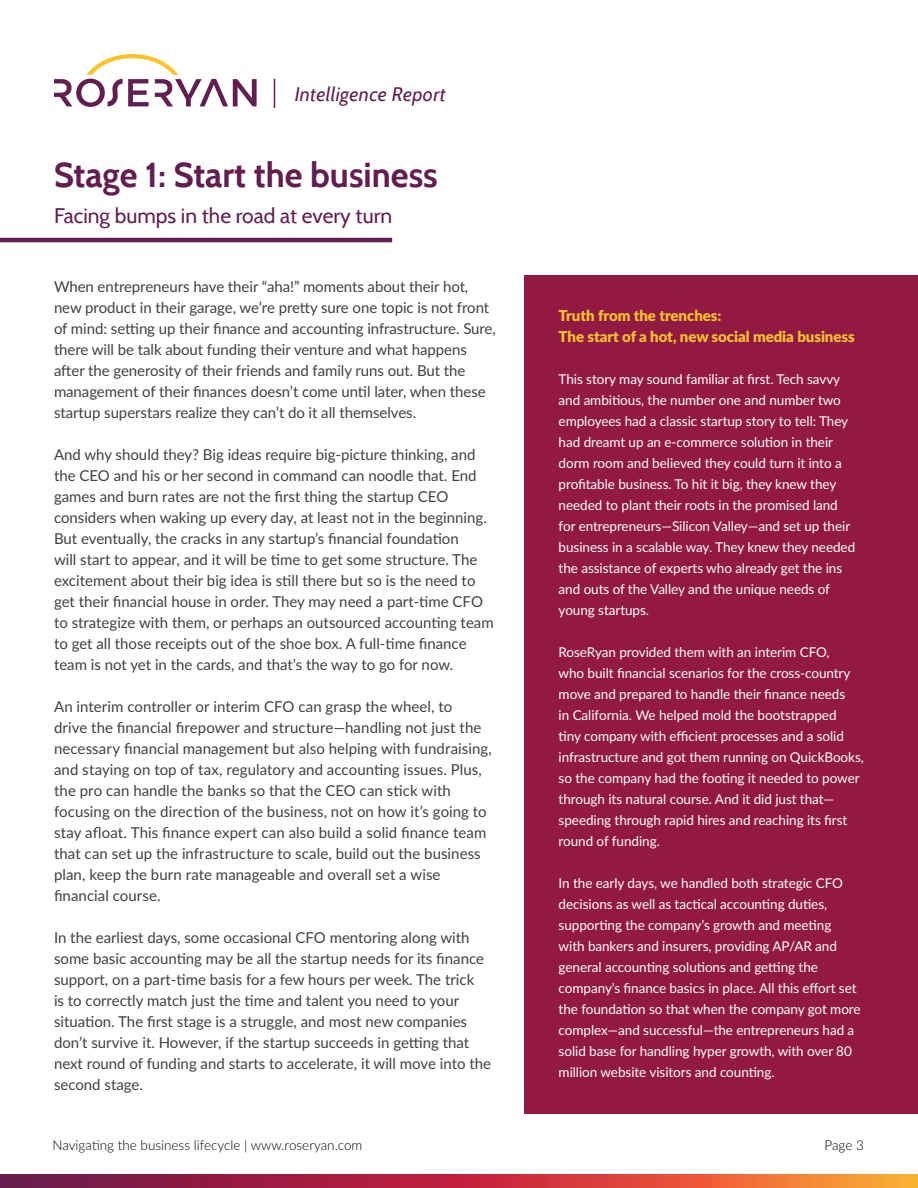
<style>
.page{position:relative;width:918px;height:1188px;background:#fff}
.page>*{position:absolute;margin:0;border:0;box-sizing:border-box;transform-origin:0 0}
.t1{font:700 34.5px "Cabin";color:#611e4f}
.t2{font:21px "Cabin";color:#611e4f}
.t3{font:italic 19.5px "Cabin";letter-spacing:.02em;color:#611e4f}
.t4{font:15px/21px "Lato";color:#414042}
.t5{font:900 15px/21px "Lato";letter-spacing:-.005em;color:#fbc32e}
.t6{font:13.5px/21px "Lato";letter-spacing:-.005em;color:#fff}
.t7{font:300 13.5px "Lato";color:#000}
</style>
<div class="page">
<svg style="left:54px;top:54px;width:203px;height:53px"></svg>
<svg style="left:274px;top:79px;width:1px;height:29px"></svg>
<svg style="left:0;top:1175px;width:918px;height:13px;background:#bc3d3e"></svg>
<hr style="left:0;top:238px;width:392px;height:4px;background:#611e4f">
<div style="left:525px;top:275px;width:393px;height:838px;background:#911942"></div>
<h3 class="t3" style="left:295px;top:82px;width:152px">Intelligence Report</h3>
<h1 class="t1" style="left:54px;top:154px;width:385px">Stage 1: Start the business</h1>
<h2 class="t2" style="left:54px;top:202px;width:340px">Facing bumps in the road at every turn</h2>
<p class="t4" style="left:54px;top:276px;width:443px">When entrepreneurs have their “aha!” moments about their hot, new product in their garage, we’re pretty sure one topic is not front of mind: setting up their finance and accounting infrastructure. Sure, there will be talk about funding their venture and what happens after the generosity of their friends and family runs out. But the management of their finances doesn’t come until later, when these startup superstars realize they can’t do it all themselves.</p>
<p class="t4" style="left:54px;top:444px;width:441px">And why should they? Big ideas require big-picture thinking, and the CEO and his or her second in command can noodle that. End games and burn rates are not the first thing the startup CEO considers when waking up every day, at least not in the beginning.<br>But eventually, the cracks in any startup’s financial foundation<br>will start to appear, and it will be time to get some structure. The excitement about their big idea is still there but so is the need to get their financial house in order. They may need a part-time CFO to strategize with them, or perhaps an outsourced accounting team to get all those receipts out of the shoe box. A full-time finance team is not yet in the cards, and that’s the way to go for now.</p>
<p class="t4" style="left:54px;top:696px;width:439px">An interim controller or interim CFO can grasp the wheel, to<br>drive the financial firepower and structure—handling not just the necessary financial management but also helping with fundraising, and staying on top of tax, regulatory and accounting issues. Plus, the pro can handle the banks so that the CEO can stick with focusing on the direction of the business, not on how it’s going to stay afloat. This finance expert can also build a solid finance team that can set up the infrastructure to scale, build out the business plan, keep the burn rate manageable and overall set a wise financial course.</p>
<p class="t4" style="left:54px;top:927px;width:439px">In the earliest days, some occasional CFO mentoring along with some basic accounting may be all the startup needs for its finance support, on a part-time basis for a few hours per week. The trick<br>is to correctly match just the time and talent you need to your situation. The first stage is a struggle, and most new companies don’t survive it. However, if the startup succeeds in getting that next round of funding and starts to accelerate, it will move into the second stage.</p>
<p class="t5" style="left:559px;top:305px;width:298px">Truth from the trenches:<br>The start of a hot, new social media business</p>
<p class="t6" style="left:559px;top:368px;width:298px">This story may sound familiar at first. Tech savvy and ambitious, the number one and number two employees had a classic startup story to tell: They had dreamt up an e-commerce solution in their dorm room and believed they could turn it into a profitable business. To hit it big, they knew they needed to plant their roots in the promised land for entrepreneurs—Silicon Valley—and set up their business in a scalable way. They knew they needed the assistance of experts who already get the ins and outs of the Valley and the unique needs of young startups.</p>
<p class="t6" style="left:559px;top:641px;width:307px">RoseRyan provided them with an interim CFO,<br>who built financial scenarios for the cross-country move and prepared to handle their finance needs<br>in California. We helped mold the bootstrapped<br>tiny company with efficient processes and a solid infrastructure and got them running on QuickBooks, so the company had the footing it needed to power through its natural course. And it did just that— speeding through rapid hires and reaching its first round of funding.</p>
<p class="t6" style="left:559px;top:872px;width:304px">In the early days, we handled both strategic CFO decisions as well as tactical accounting duties, supporting the company’s growth and meeting with bankers and insurers, providing AP/AR and general accounting solutions and getting the company’s finance basics in place. All this effort set the foundation so that when the company got more complex—and successful—the entrepreneurs had a solid base for handling hyper growth, with over 80 million website visitors and counting.</p>
<p class="t7" style="left:52px;top:1136px;width:312px">Navigating the business lifecycle | www.roseryan.com</p>
<p class="t7" style="left:825px;top:1136px;width:41px">Page 3</p>
</div>
